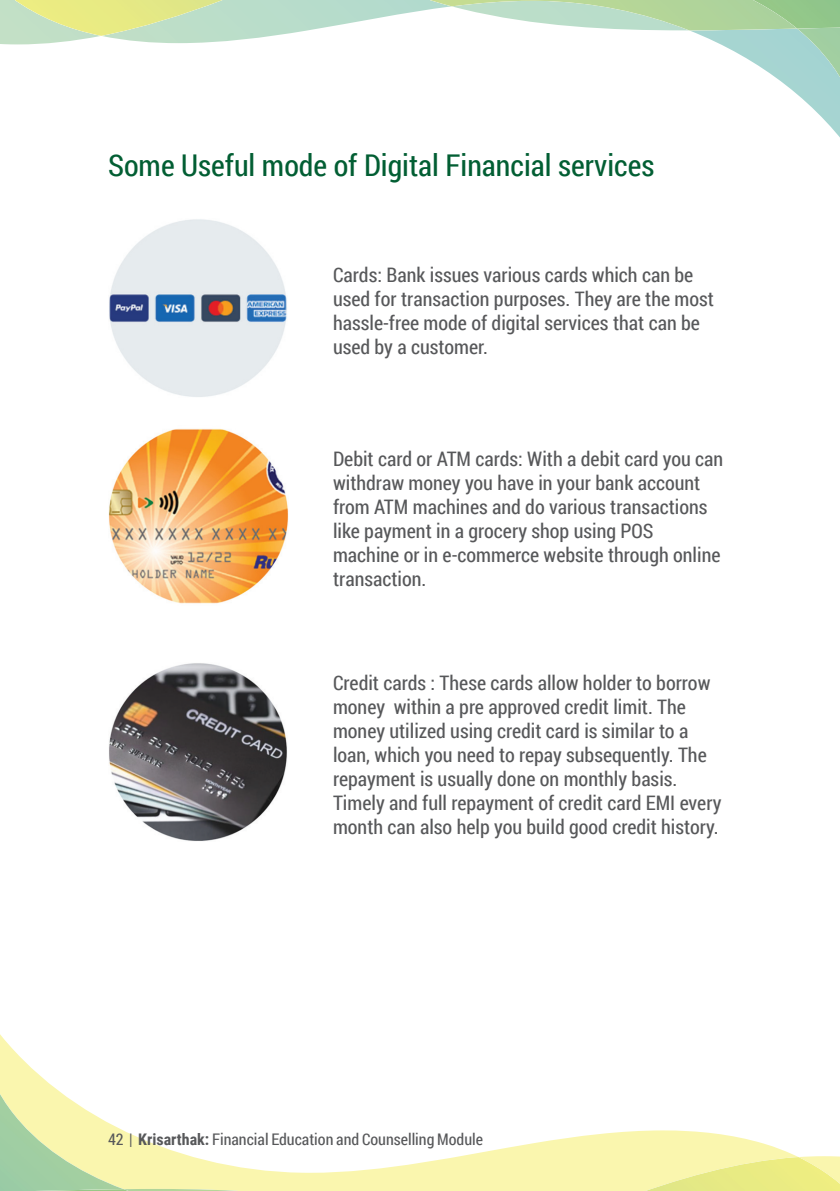
<style>
.page{position:relative;width:840px;height:1191px;background:#fff}
.page>*{position:absolute;margin:0;border:0;box-sizing:border-box;transform-origin:0 0}
.t1{font:30px "Roboto Condensed";color:#025e33}
.t2{font:20px/24px "Roboto Condensed";color:#57585a}
.t3{font:16px "Roboto Condensed";color:#57585a}
.s1{font-weight:700}
</style>
<div class="page">
<svg style="left:0;top:0;width:839px;height:136px"></svg>
<img style="left:0;top:0;width:265px;height:36px">
<svg style="left:0;top:1034px;width:796px;height:157px"></svg>
<svg style="left:0;top:1055px;width:372px;height:136px"></svg>
<img style="left:0;top:1189px;width:196px;height:2px">
<svg style="left:597px;top:1156px;width:242px;height:1px"></svg>
<img style="left:597px;top:1157px;width:242px;height:34px">
<img style="left:109px;top:219px;width:178px;height:178px">
<img style="left:109px;top:428px;width:179px;height:176px">
<img style="left:109px;top:663px;width:178px;height:178px">
<h1 class="t1" style="left:108px;top:144px;width:547px">Some Useful mode of Digital Financial services</h1>
<p class="t2" style="left:333px;top:262px;width:382px">Cards: Bank issues various cards which can be used for transaction purposes. They are the most hassle-free mode of digital services that can be used by a customer.</p>
<p class="t2" style="left:333px;top:446px;width:391px">Debit card or ATM cards: With a debit card you can withdraw money you have in your bank account from ATM machines and do various transactions like payment in a grocery shop using POS machine or in e-commerce website through online transaction.</p>
<p class="t2" style="left:333px;top:670px;width:389px">Credit cards : These cards allow holder to borrow money within a pre approved credit limit. The money utilized using credit card is similar to a loan, which you need to repay subsequently. The repayment is usually done on monthly basis.<br>Timely and full repayment of credit card EMI every month can also help you build good credit history.</p>
<p class="t3" style="left:108px;top:1128px;width:376px">42 | <span class="s1">Krisarthak:</span> Financial Education and Counselling Module</p>
</div>
